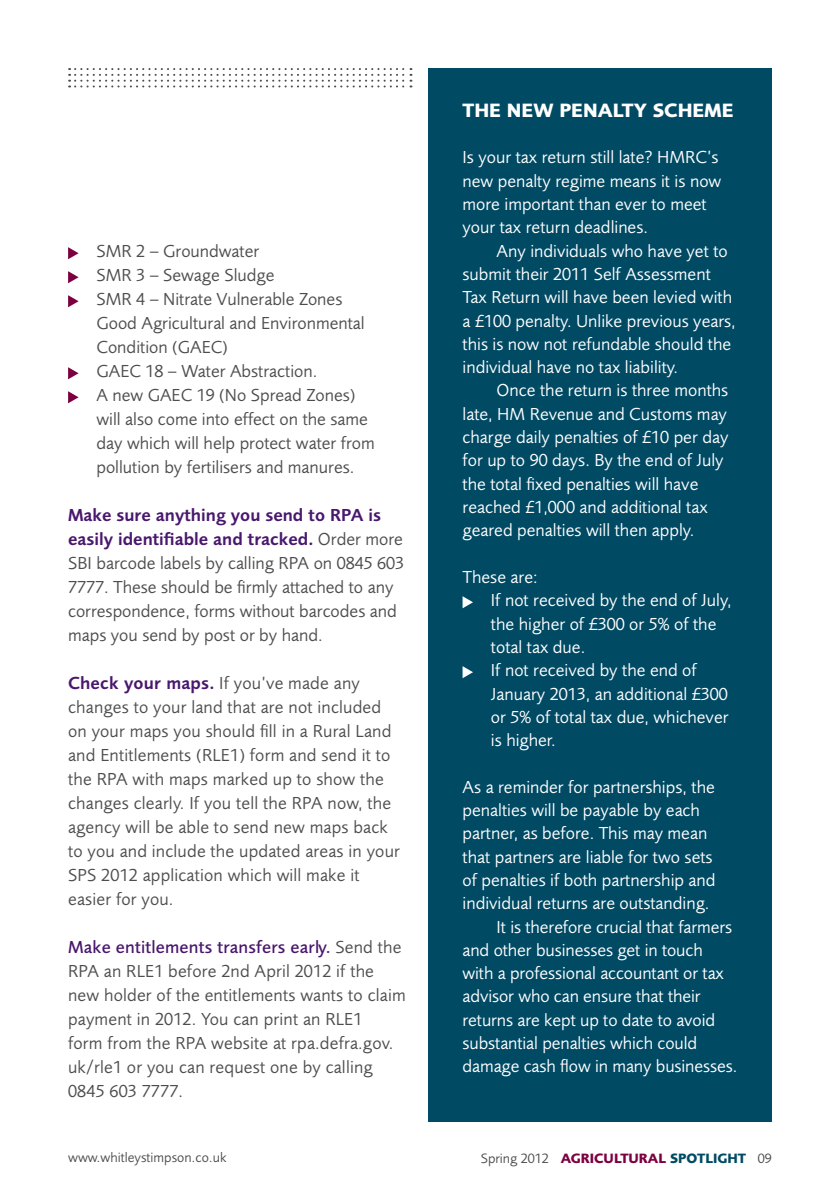
<style>
.page{position:relative;width:840px;height:1191px;background:#fff}
.page>*{position:absolute;margin:0;border:0;box-sizing:border-box;transform-origin:0 0}
.t1{font:700 20px "Foundry Sans";color:#fff}
.t2{font:18px/23.2px "Foundry Sans";color:#fff}
.t3{font:18px/24px "Foundry Sans";letter-spacing:.01em;color:#4d4d4f}
.t4{font:14px "Foundry Sans";color:#4d4d4f}
.t5{font:14px "Foundry Sans";color:#4d4d4f}
.s1{font-weight:600;color:#49176d}
.s2{font-weight:500;color:#49176d}
.s3{font-weight:700;color:#7c0040}
.s4{font-weight:700;color:#004a64}
</style>
<div class="page">
<svg style="left:68px;top:247px;width:11px;height:12px"></svg>
<svg style="left:68px;top:271px;width:11px;height:12px"></svg>
<svg style="left:68px;top:295px;width:11px;height:12px"></svg>
<svg style="left:68px;top:367px;width:11px;height:12px"></svg>
<svg style="left:68px;top:391px;width:11px;height:12px"></svg>
<svg style="left:69px;top:68px;width:342px;height:19px"></svg>
<div style="left:428px;top:68px;width:343px;height:1053px;background:#004a64"></div>
<svg style="left:462px;top:596px;width:11px;height:12px"></svg>
<svg style="left:462px;top:666px;width:11px;height:12px"></svg>
<p class="t3" style="left:96px;top:239px;width:280px">SMR 2 – Groundwater<br>SMR 3 – Sewage Sludge<br>SMR 4 – Nitrate Vulnerable Zones<br>Good Agricultural and Environmental<br>Condition (GAEC)<br>GAEC 18 – Water Abstraction.<br>A new GAEC 19 (No Spread Zones) will also come into effect on the same day which will help protect water from pollution by fertilisers and manures.</p>
<p class="t3" style="left:68px;top:503px;width:337px"><span class="s1">Make sure anything you send to RPA is easily identifiable and tracked.</span> Order more SBI barcode labels by calling RPA on 0845 603<br>7777. These should be firmly attached to any correspondence, forms without barcodes and maps you send by post or by hand.</p>
<p class="t3" style="left:68px;top:671px;width:333px"><span class="s1">Check your maps.</span> If you’ve made any changes to your land that are not included on your maps you should fill in a Rural Land and Entitlements (RLE1) form and send it to the RPA with maps marked up to show the changes clearly. If you tell the RPA now, the agency will be able to send new maps back to you and include the updated areas in your SPS 2012 application which will make it easier for you.</p>
<p class="t3" style="left:68px;top:935px;width:339px"><span class="s2">Make entitlements transfers early.</span> Send the RPA an RLE1 before 2nd April 2012 if the new holder of the entitlements wants to claim payment in 2012. You can print an RLE1<br>form from the RPA website at rpa.defra.gov. uk/rle1 or you can request one by calling 0845 603 7777.</p>
<p class="t1" style="left:462px;top:99px;width:272px">THE NEW PENALTY SCHEME</p>
<p class="t2" style="left:462px;top:146px;width:260px">Is your tax return still late? HMRC’s new penalty regime means it is now more important than ever to meet your tax return deadlines.</p>
<p class="t2" style="left:462px;top:239px;width:274px;text-indent:34px">Any individuals who have yet to submit their 2011 Self Assessment Tax Return will have been levied with a £100 penalty. Unlike previous years, this is now not refundable should the individual have no tax liability.</p>
<p class="t2" style="left:462px;top:379px;width:267px;text-indent:34px">Once the return is three months late, HM Revenue and Customs may charge daily penalties of £10 per day for up to 90 days. By the end of July the total fixed penalties will have reached £1,000 and additional tax geared penalties will then apply.</p>
<p class="t2" style="left:490px;top:565px;width:242px;text-indent:-28px">These are:<br>If not received by the end of July, the higher of £300 or 5% of the total tax due.<br>If not received by the end of<br>January 2013, an additional £300 or 5% of total tax due, whichever is higher.</p>
<p class="t2" style="left:462px;top:775px;width:253px">As a reminder for partnerships, the</p>
<p class="t2" style="left:462px;top:798px;width:239px">penalties will be payable by each</p>
<p class="t2" style="left:462px;top:821px;width:246px">partner, as before. This may mean</p>
<p class="t2" style="left:462px;top:845px;width:251px">that partners are liable for two sets</p>
<p class="t2" style="left:462px;top:868px;width:254px">of penalties if both partnership and</p>
<p class="t2" style="left:462px;top:891px;width:248px">individual returns are outstanding.</p>
<p class="t2" style="left:496px;top:915px;width:237px">It is therefore crucial that farmers</p>
<p class="t2" style="left:462px;top:938px;width:242px">and other businesses get in touch</p>
<p class="t2" style="left:462px;top:961px;width:263px">with a professional accountant or tax</p>
<p class="t2" style="left:462px;top:984px;width:239px">advisor who can ensure that their</p>
<p class="t2" style="left:462px;top:1008px;width:254px">returns are kept up to date to avoid</p>
<p class="t2" style="left:462px;top:1031px;width:236px">substantial penalties which could</p>
<p class="t2" style="left:462px;top:1054px;width:276px">damage cash flow in many businesses.</p>
<p class="t5" style="left:68px;top:1149px;width:160px">www.whitleystimpson.co.uk</p>
<p class="t4" style="left:480px;top:1149px;width:292px">Spring 2012 <span class="s3">AGRICULTURAL</span> <span class="s4">SPOTLIGHT</span> 09</p>
</div>
